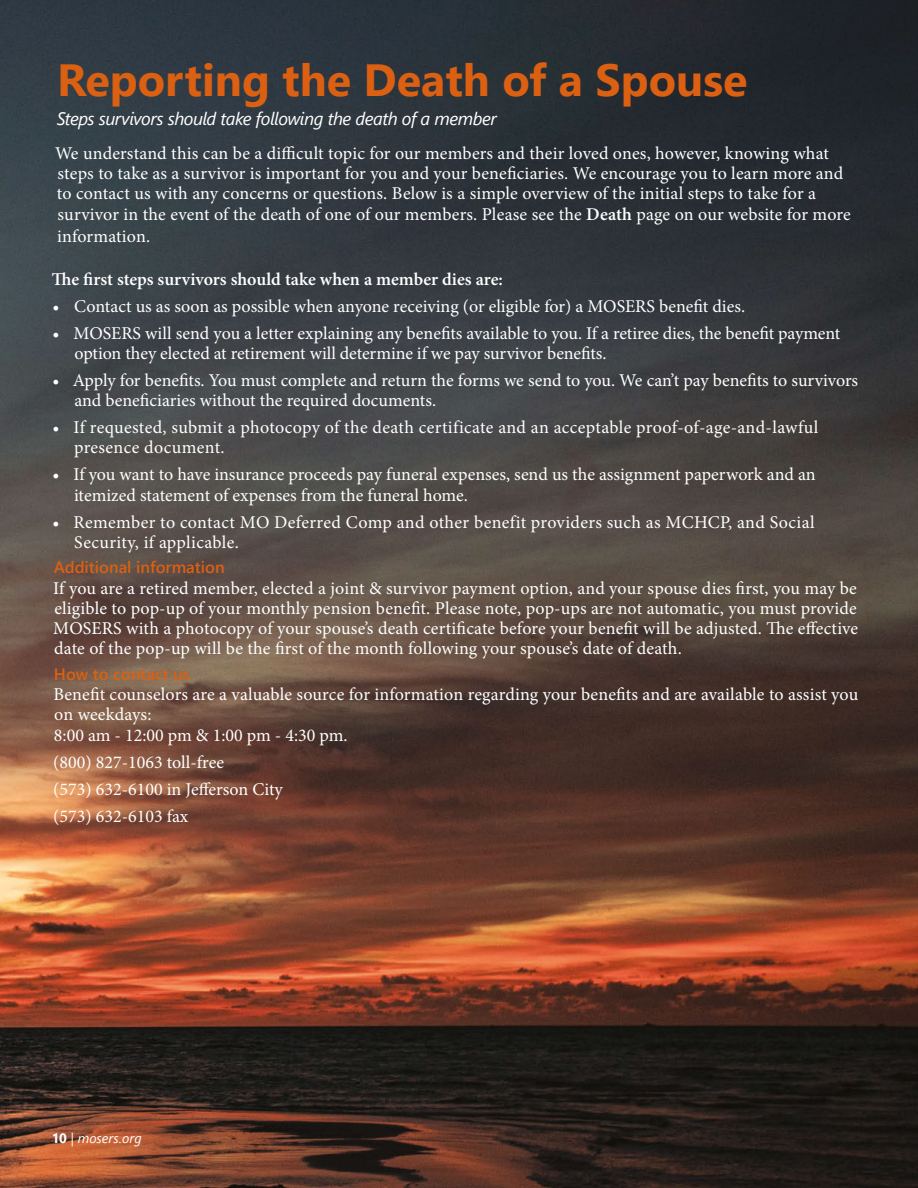
<style>
.page{position:relative;width:918px;height:1188px;background:#fff}
.page>*{position:absolute;margin:0;border:0;box-sizing:border-box;transform-origin:0 0}
.Headlines_P{font:700 45px "Segoe UI";color:#db6012}
.Body_Text{font:18px/20.2px "Minion Pro";color:#fff}
.Body_Text-2{font:18px/20.2px "Minion Pro";letter-spacing:.02em;color:#fff}
.Body_Text-3{font:600 18px "Minion Pro";color:#fff}
.Headlines_Italic_P{font:italic 18px "Segoe UI";letter-spacing:-.03em;color:#fff}
.Orange_Sub{font:600 16.5px "Segoe UI";color:#db6012}
.t1{font:italic 13.5px "Segoe UI";letter-spacing:.005em;color:#fff}
.s1{font-weight:600}
.s2{font-weight:700;font-style:normal}
</style>
<div class="page">
<img style="left:0;top:0;width:918px;height:1188px">
<p class="Headlines_P" style="left:57px;top:37px;width:692px">Reporting the Death of a Spouse</p>
<p class="Headlines_Italic_P" style="left:57px;top:102px;width:442px">Steps survivors should take following the death of a member</p>
<p class="Body_Text" style="left:55px;top:143px;width:797px">We understand this can be a difficult topic for our members and their loved ones, however, knowing what steps to take as a survivor is important for you and your beneficiaries. We encourage you to learn more and to contact us with any concerns or questions. Below is a simple overview of the initial steps to take for a survivor in the event of the death of one of our members. Please see the <span class="s1">Death</span> page on our website for more</p>
<p class="Body_Text" style="left:57px;top:226px;width:95px">information.</p>
<p class="Body_Text-3" style="left:52px;top:266px;width:453px">The first steps survivors should take when a member dies are:</p>
<p class="Body_Text" style="left:52px;top:296px;width:694px">• Contact us as soon as possible when anyone receiving (or eligible for) a MOSERS benefit dies.</p>
<p class="Body_Text" style="left:75px;top:323px;width:767px;text-indent:-22px">• MOSERS will send you a letter explaining any benefits available to you. If a retiree dies, the benefit payment option they elected at retirement will determine if we pay survivor benefits.</p>
<p class="Body_Text" style="left:74px;top:370px;width:785px;text-indent:-22px">• Apply for benefits. You must complete and return the forms we send to you. We can’t pay benefits to survivors and beneficiaries without the required documents.</p>
<p class="Body_Text" style="left:74px;top:417px;width:746px;text-indent:-22px">• If requested, submit a photocopy of the death certificate and an acceptable proof-of-age-and-lawful presence document.</p>
<p class="Body_Text" style="left:74px;top:465px;width:743px;text-indent:-22px">• If you want to have insurance proceeds pay funeral expenses, send us the assignment paperwork and an itemized statement of expenses from the funeral home.</p>
<p class="Body_Text-2" style="left:74px;top:512px;width:742px;text-indent:-22px">• Remember to contact MO Deferred Comp and other benefit providers such as MCHCP, and Social<br>Security, if applicable.</p>
<p class="Orange_Sub" style="left:54px;top:552px;width:173px">Additional information</p>
<p class="Body_Text" style="left:53px;top:578px;width:806px;text-align:justify">If you are a retired member, elected a joint &amp; survivor payment option, and your spouse dies first, you may be eligible to pop-up of your monthly pension benefit. Please note, pop-ups are not automatic, you must provide MOSERS with a photocopy of your spouse’s death certificate before your benefit will be adjusted. The effective date of the pop-up will be the first of the month following your spouse’s date of death.</p>
<p class="Orange_Sub" style="left:54px;top:658px;width:138px">How to contact us</p>
<p class="Body_Text" style="left:53px;top:684px;width:807px">Benefit counselors are a valuable source for information regarding your benefits and are available to assist you on weekdays:<br>8:00 am - 12:00 pm &amp; 1:00 pm - 4:30 pm.</p>
<p class="Body_Text" style="left:53px;top:752px;width:172px">(800) 827-1063 toll-free</p>
<p class="Body_Text" style="left:53px;top:779px;width:231px">(573) 632-6100 in Jefferson City</p>
<p class="Body_Text" style="left:53px;top:806px;width:137px">(573) 632-6103 fax</p>
<p class="t1" style="left:52px;top:1126px;width:91px"><span class="s2">10</span> | mosers.org</p>
</div>
